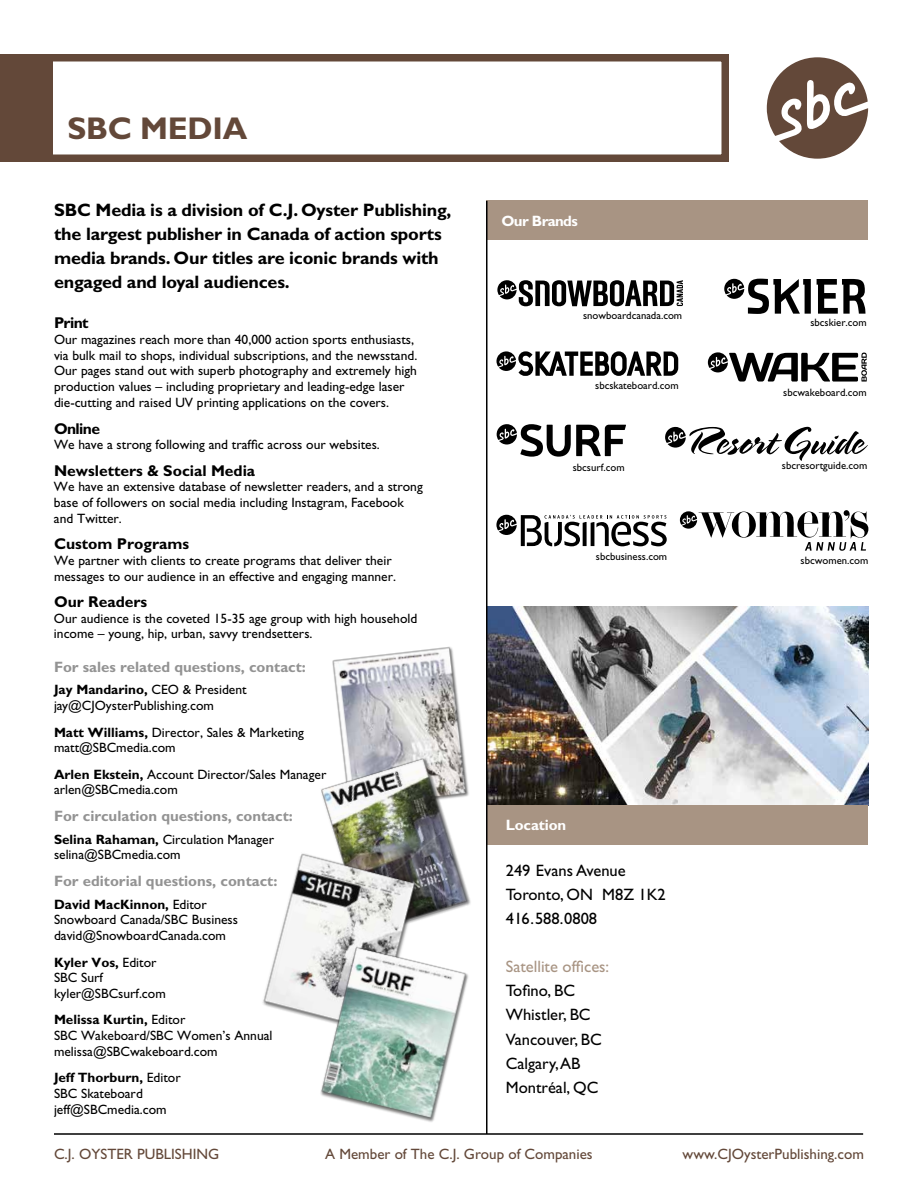
<style>
.page{position:relative;width:918px;height:1188px;background:#fff}
.page>*{position:absolute;margin:0;border:0;box-sizing:border-box;transform-origin:0 0}
.t1{font:700 31.5px "Gill Sans";letter-spacing:-.01em;color:#634839}
.t2{font:700 18px/24px "Gill Sans";letter-spacing:-.01em;color:#000}
.t3{font:16.5px/24px "Gill Sans";color:#000}
.t4{font:16.5px "Gill Sans";color:#a89483}
.t5{font:700 15.6px "Gill Sans";color:#000}
.t6{font:700 15px "Gill Sans";color:#939393}
.t7{font:15px "Gill Sans";color:#634839}
.t8{font:700 15px "Gill Sans";letter-spacing:-.025em;color:#fff}
.t9{font:13.5px/15.8px "Gill Sans";color:#000}
.t10{font:10.65px "Gill Sans";color:#000}
.s1{font-weight:700}
</style>
<div class="page">
<img style="left:488px;top:606px;width:380px;height:199px">
<div style="left:487px;top:805px;width:381px;height:39px;background:#a89483"></div>
<img style="left:332px;top:646px;width:132px;height:101px">
<div style="left:487px;top:201px;width:381px;height:39px;background:#a89483"></div>
<hr style="left:486px;top:201px;width:2px;height:933px;background:#000">
<hr style="left:54px;top:1133px;width:809px;height:2px;background:#000">
<svg style="left:53px;top:54px;width:676px;height:108px"></svg>
<div style="left:0;top:54px;width:53px;height:108px;background:#634839"></div>
<svg style="left:767px;top:57px;width:101px;height:102px"></svg>
<img style="left:321px;top:747px;width:150px;height:172px">
<img style="left:262px;top:848px;width:160px;height:171px">
<img style="left:316px;top:939px;width:153px;height:183px">
<svg style="left:497px;top:280px;width:186px;height:26px"></svg>
<svg style="left:497px;top:424px;width:129px;height:33px"></svg>
<svg style="left:680px;top:510px;width:188px;height:41px"></svg>
<svg style="left:708px;top:352px;width:159px;height:30px"></svg>
<svg style="left:496px;top:515px;width:171px;height:31px"></svg>
<svg style="left:665px;top:427px;width:203px;height:34px"></svg>
<svg style="left:496px;top:351px;width:182px;height:25px"></svg>
<svg style="left:817px;top:279px;width:49px;height:35px"></svg>
<svg style="left:724px;top:279px;width:87px;height:35px"></svg>
<h1 class="t1" style="left:68px;top:110px;width:181px">SBC MEDIA</h1>
<h2 class="t2" style="left:54px;top:198px;width:399px">SBC Media is a division of C.J. Oyster Publishing, the largest publisher in Canada of action sports media brands. Our titles are iconic brands with engaged and loyal audiences.</h2>
<p class="t5" style="left:54px;top:314px;width:36px">Print</p>
<p class="t9" style="left:54px;top:332px;width:365px">Our magazines reach more than 40,000 action sports enthusiasts, via bulk mail to shops, individual subscriptions, and the newsstand.<br>Our pages stand out with superb photography and extremely high production values – including proprietary and leading-edge laser die-cutting and raised UV printing applications on the covers.</p>
<p class="t5" style="left:54px;top:419px;width:48px">Online</p>
<p class="t9" style="left:54px;top:437px;width:327px">We have a strong following and traffic across our websites.</p>
<p class="t5" style="left:54px;top:461px;width:203px">Newsletters &amp; Social Media</p>
<p class="t9" style="left:54px;top:479px;width:370px">We have an extensive database of newsletter readers, and a strong base of followers on social media including Instagram, Facebook and Twitter.</p>
<p class="t5" style="left:54px;top:535px;width:137px">Custom Programs</p>
<p class="t9" style="left:54px;top:553px;width:344px">We partner with clients to create programs that deliver their messages to our audience in an effective and engaging manner.</p>
<p class="t5" style="left:54px;top:593px;width:95px">Our Readers</p>
<p class="t9" style="left:54px;top:610px;width:365px">Our audience is the coveted 15-35 age group with high household income – young, hip, urban, savvy trendsetters.</p>
<p class="t6" style="left:54px;top:658px;width:253px">For sales related questions, contact:</p>
<p class="t9" style="left:54px;top:682px;width:194px"><span class="s1">Jay Mandarino,</span> CEO &amp; President jay@CJOysterPublishing.com</p>
<p class="t9" style="left:54px;top:724px;width:252px"><span class="s1">Matt Williams,</span> Director, Sales &amp; Marketing matt@SBCmedia.com</p>
<p class="t9" style="left:54px;top:766px;width:274px"><span class="s1">Arlen Ekstein,</span> Account Director/Sales Manager arlen@SBCmedia.com</p>
<p class="t6" style="left:54px;top:807px;width:240px">For circulation questions, contact:</p>
<p class="t9" style="left:54px;top:831px;width:222px"><span class="s1">Selina Rahaman,</span> Circulation Manager selina@SBCmedia.com</p>
<p class="t6" style="left:54px;top:872px;width:225px">For editorial questions, contact:</p>
<p class="t9" style="left:54px;top:896px;width:186px"><span class="s1">David MacKinnon,</span> Editor<br>Snowboard Canada/SBC Business david@SnowboardCanada.com</p>
<p class="t9" style="left:54px;top:954px;width:113px"><span class="s1">Kyler Vos,</span> Editor<br>SBC Surf kyler@SBCsurf.com</p>
<p class="t9" style="left:54px;top:1012px;width:220px"><span class="s1">Melissa Kurtin,</span> Editor<br>SBC Wakeboard/SBC Women’s Annual melissa@SBCwakeboard.com</p>
<p class="t9" style="left:54px;top:1070px;width:128px"><span class="s1">Jeff Thorburn,</span> Editor<br>SBC Skateboard jeff@SBCmedia.com</p>
<p class="t8" style="left:501px;top:212px;width:78px">Our Brands</p>
<p class="t10" style="left:583px;top:310px;width:101px">snowboardcanada.com</p>
<p class="t10" style="left:595px;top:379px;width:85px">sbcskateboard.com</p>
<p class="t10" style="left:573px;top:461px;width:53px">sbcsurf.com</p>
<p class="t10" style="left:596px;top:550px;width:73px">sbcbusiness.com</p>
<p class="t8" style="left:506px;top:816px;width:62px">Location</p>
<p class="t3" style="left:506px;top:859px;width:162px">249 Evans Avenue<br>Toronto, ON M8Z 1K2<br>416.588.0808</p>
<p class="t4" style="left:506px;top:957px;width:105px">Satellite offices:</p>
<p class="t3" style="left:506px;top:979px;width:98px">Tofino, BC<br>Whistler, BC<br>Vancouver, BC<br>Calgary, AB<br>Montréal, QC</p>
<p class="t10" style="left:810px;top:317px;width:58px">sbcskier.com</p>
<p class="t10" style="left:783px;top:386px;width:85px">sbcwakeboard.com</p>
<p class="t10" style="left:782px;top:459px;width:87px">sbcresortguide.com</p>
<p class="t10" style="left:801px;top:554px;width:69px">sbcwomen.com</p>
<p class="t7" style="left:54px;top:1145px;width:167px">C.J. OYSTER PUBLISHING</p>
<p class="t7" style="left:325px;top:1145px;width:269px">A Member of The C.J. Group of Companies</p>
<p class="t7" style="left:683px;top:1145px;width:183px">www.CJOysterPublishing.com</p>
</div>
